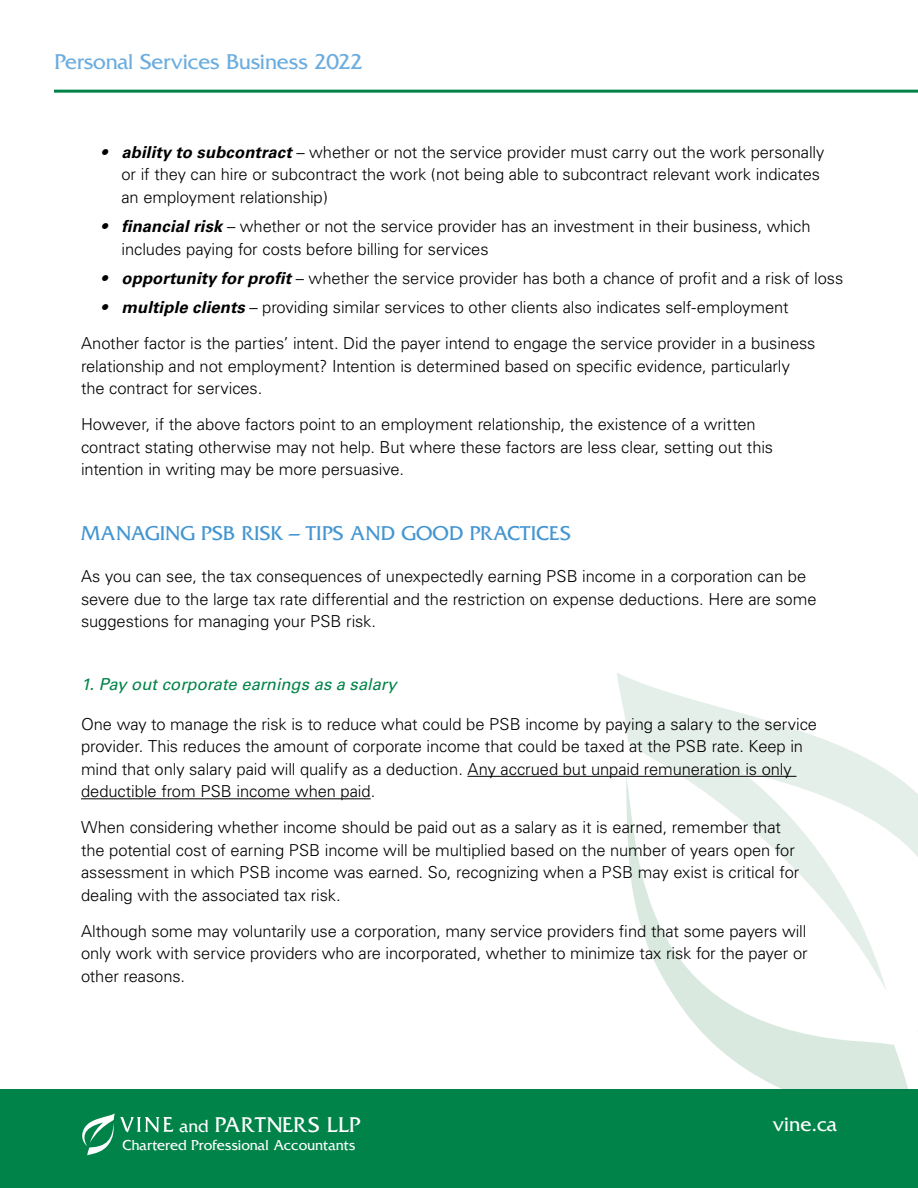
<style>
.page{position:relative;width:918px;height:1188px;background:#fff}
.page>*{position:absolute;margin:0;border:0;box-sizing:border-box;transform-origin:0 0}
.t1{font:22.5px "Friz Quadrata Std";letter-spacing:-.005em;color:#6caddf}
.t2{font:21px "Friz Quadrata Std";letter-spacing:.01em;color:#4495d1}
.t3{font:21px "Friz Quadrata Std";color:#fff}
.t4{font:19.5px "Friz Quadrata Font";letter-spacing:-.035em;color:#fff}
.t5{font:300 16.5px/22.5px "Univers";letter-spacing:-.005em;color:#000}
.t6{font:italic 16.5px "Univers";color:#008348}
.t7{font:13.2px "Friz Quadrata Font";letter-spacing:-.02em;color:#fff}
.s1{font-weight:700;font-style:italic}
.s2{font-size:15.9px}
</style>
<div class="page">
<svg style="left:617px;top:673px;width:277px;height:103px"></svg>
<svg style="left:626px;top:775px;width:292px;height:314px"></svg>
<div style="left:0;top:1089px;width:918px;height:99px;background:#008348"></div>
<svg style="left:82px;top:1114px;width:92px;height:41px"></svg>
<hr style="left:54px;top:90px;width:864px;height:3px;background:#008348">
<hr style="left:468px;top:776px;width:328px;height:1px;background:#000">
<hr style="left:81px;top:798px;width:290px;height:1px;background:#000">
<h1 class="t1" style="left:54px;top:49px;width:310px">Personal Services Business 2022</h1>
<p class="t5" style="left:121px;top:141px;width:704px;text-indent:-20px"><span class="s1">• ability to subcontract</span> – whether or not the service provider must carry out the work personally or if they can hire or subcontract the work (not being able to subcontract relevant work indicates an employment relationship)</p>
<p class="t5" style="left:121px;top:215px;width:691px;text-indent:-20px"><span class="s1">• financial risk</span> – whether or not the service provider has an investment in their business, which includes paying for costs before billing for services</p>
<p class="t5" style="left:101px;top:267px;width:744px"><span class="s1">• opportunity for profit</span> – whether the service provider has both a chance of profit and a risk of loss</p>
<p class="t5" style="left:81px;top:289px;width:736px;line-height:36px;text-align:center"><span class="s1">• multiple clients</span> – providing similar services to other clients also indicates self-employment<br>Another factor is the parties’ intent. Did the payer intend to engage the service provider in a business</p>
<p class="t5" style="left:81px;top:355px;width:710px">relationship and not employment? Intention is determined based on specific evidence, particularly the contract for services.</p>
<p class="t5" style="left:81px;top:413px;width:694px">However, if the above factors point to an employment relationship, the existence of a written contract stating otherwise may not help. But where these factors are less clear, setting out this intention in writing may be more persuasive.</p>
<p class="t2" style="left:81px;top:521px;width:492px">MANAGING PSB RISK – TIPS AND GOOD PRACTICES</p>
<p class="t5" style="left:81px;top:565px;width:737px">As you can see, the tax consequences of unexpectedly earning PSB income in a corporation can be severe due to the large tax rate differential and the restriction on expense deductions. Here are some suggestions for managing your PSB risk.</p>
<p class="t6" style="left:81px;top:675px;width:317px">1. Pay out corporate earnings as a salary</p>
<p class="t5" style="left:81px;top:713px;width:738px">One way to manage the risk is to reduce what could be PSB income by paying a salary to the service provider. This reduces the amount of corporate income that could be taxed at the PSB rate. Keep in mind that only salary paid will qualify as a deduction. Any accrued but unpaid remuneration is only deductible from PSB income when paid.</p>
<p class="t5" style="left:81px;top:816px;width:720px">When considering whether income should be paid out as a salary as it is earned, remember that the potential cost of earning PSB income will be multiplied based on the number of years open for assessment in which PSB income was earned. So, recognizing when a PSB may exist is critical for dealing with the associated tax risk.</p>
<p class="t5" style="left:81px;top:920px;width:728px;text-align:justify">Although some may voluntarily use a corporation, many service providers find that some payers will only work with service providers who are incorporated, whether to minimize tax risk for the payer or other reasons.</p>
<p class="t4" style="left:179px;top:1112px;width:183px"><span class="s2">and</span> PARTNERS LLP</p>
<p class="t7" style="left:122px;top:1136px;width:235px">Chartered Professional Accountants</p>
<p class="t3" style="left:773px;top:1112px;width:65px">vine.ca</p>
</div>
